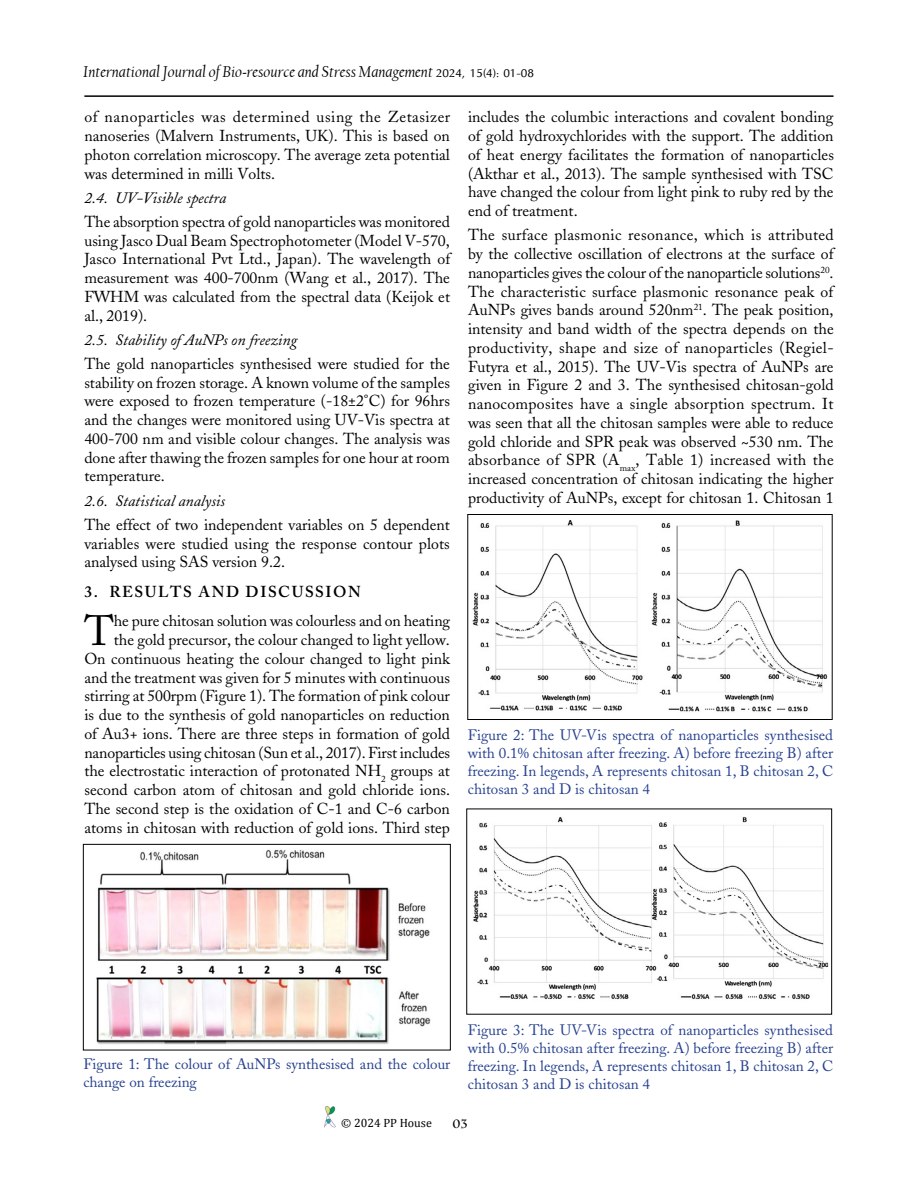
<style>
.page{position:relative;width:918px;height:1188px;background:#fff}
.page>*{position:absolute;margin:0;border:0;box-sizing:border-box;transform-origin:0 0}
.t1{font:42.15px "Adobe Caslon";color:#000}
.t2{font:italic 16.5px "Californian FB";color:#000}
.t3{font:15.75px/18.8px "Adobe Caslon";color:#000;text-align:justify}
.t4{font:italic 15.75px "Adobe Caslon";color:#000}
.t5{font:600 15.75px "Adobe Caslon";letter-spacing:.1em;color:#000}
.Body_Text_3{font:15px/18px "Adobe Caslon";color:#25408f;text-align:justify}
.t6{font:12px "Cambria";color:#000}
.t7{font:700 12px "Charlemagne Std";color:#000}
.s1{font-family:"Calisto"}
.s2{font-family:"MLB TT Revathi Normal";font-style:normal;font-size:13.5px}
</style>
<div class="page">
<hr style="left:84px;top:95px;width:750px;height:2px;background:#000">
<img style="left:324px;top:1106px;width:11px;height:22px">
<img style="left:96px;top:849px;width:335px;height:196px">
<div style="left:83px;top:844px;width:368px;height:206px;border:1px solid #000"></div>
<img style="left:472px;top:520px;width:356px;height:192px">
<div style="left:467px;top:514px;width:366px;height:206px;border:1px solid #000"></div>
<img style="left:473px;top:816px;width:356px;height:184px">
<div style="left:466px;top:809px;width:366px;height:206px;border:1px solid #000"></div>
<p class="t2" style="left:83px;top:62px;width:452px">International Journal of Bio<span class="s1">-</span>resource and Stress Management <span class="s2">2024, 15(4): 01-08</span></p>
<p class="t3" style="left:84px;top:108px;width:367px">of nanoparticles was determined using the Zetasizer nanoseries (Malvern Instruments, UK). This is based on photon correlation microscopy. The average zeta potential was determined in milli Volts.</p>
<p class="t4" style="left:84px;top:189px;width:143px">2.4. UV-Visible spectra</p>
<p class="t3" style="left:84px;top:212px;width:367px">The absorption spectra of gold nanoparticles was monitored using Jasco Dual Beam Spectrophotometer (Model V-570, Jasco International Pvt Ltd., Japan). The wavelength of measurement was 400-700nm (Wang et al., 2017). The FWHM was calculated from the spectral data (Keijok et al., 2019).</p>
<p class="t4" style="left:84px;top:331px;width:214px">2.5. Stability of AuNPs on freezing</p>
<p class="t3" style="left:84px;top:354px;width:367px">The gold nanoparticles synthesised were studied for the stability on frozen storage. A known volume of the samples were exposed to frozen temperature (-18±2°C) for 96hrs and the changes were monitored using UV-Vis spectra at 400-700 nm and visible colour changes. The analysis was done after thawing the frozen samples for one hour at room temperature.</p>
<p class="t4" style="left:84px;top:492px;width:142px">2.6. Statistical analysis</p>
<p class="t3" style="left:84px;top:515px;width:367px">The effect of two independent variables on 5 dependent variables were studied using the response contour plots analysed using SAS version 9.2.</p>
<p class="t5" style="left:84px;top:582px;width:278px">3. RESULTS AND DISCUSSION</p>
<p class="t1" style="left:84px;top:606px;width:31px">T</p>
<p class="t3" style="left:468px;top:108px;width:367px">includes the columbic interactions and covalent bonding of gold hydroxychlorides with the support. The addition of heat energy facilitates the formation of nanoparticles (Akthar et al., 2013). The sample synthesised with TSC have changed the colour from light pink to ruby red by the end of treatment.</p>
<p class="t3" style="left:468px;top:226px;width:367px">The surface plasmonic resonance, which is attributed by the collective oscillation of electrons at the surface of nanoparticles gives the colour of the nanoparticle solutions<sup>20</sup>.<br>The characteristic surface plasmonic resonance peak of AuNPs gives bands around 520nm<sup>21</sup>. The peak position, intensity and band width of the spectra depends on the productivity, shape and size of nanoparticles (Regiel-Futyra et al., 2015). The UV-Vis spectra of AuNPs are given in Figure 2 and 3. The synthesised chitosan-gold nanocomposites have a single absorption spectrum. It was seen that all the chitosan samples were able to reduce gold chloride and SPR peak was observed ~530 nm. The absorbance of SPR (A<sub>max</sub>, Table 1) increased with the increased concentration of chitosan indicating the higher productivity of AuNPs, except for chitosan 1. Chitosan 1</p>
<p class="t3" style="left:84px;top:612px;width:367px;text-align:right">he pure chitosan solution was colourless and on heating<br>the gold precursor, the colour changed to light yellow.<br>On continuous heating the colour changed to light pink and the treatment was given for 5 minutes with continuous stirring at 500rpm (Figure 1). The formation of pink colour is due to the synthesis of gold nanoparticles on reduction of Au3+ ions. There are three steps in formation of gold nanoparticles using chitosan (Sun et al., 2017). First includes the electrostatic interaction of protonated NH<sub>2</sub> groups at second carbon atom of chitosan and gold chloride ions.<br>The second step is the oxidation of C-1 and C-6 carbon atoms in chitosan with reduction of gold ions. Third step</p>
<p class="Body_Text_3" style="left:468px;top:726px;width:367px">Figure 2: The UV-Vis spectra of nanoparticles synthesised with 0.1% chitosan after freezing. A) before freezing B) after freezing. In legends, A represents chitosan 1, B chitosan 2, C chitosan 3 and D is chitosan 4</p>
<p class="Body_Text_3" style="left:83px;top:1055px;width:369px">Figure 1: The colour of AuNPs synthesised and the colour change on freezing</p>
<p class="Body_Text_3" style="left:468px;top:1021px;width:367px">Figure 3: The UV-Vis spectra of nanoparticles synthesised with 0.5% chitosan after freezing. A) before freezing B) after freezing. In legends, A represents chitosan 1, B chitosan 2, C chitosan 3 and D is chitosan 4</p>
<p class="t6" style="left:341px;top:1116px;width:92px">© 2024 PP House</p>
<p class="t7" style="left:453px;top:1117px;width:17px">03</p>
</div>
